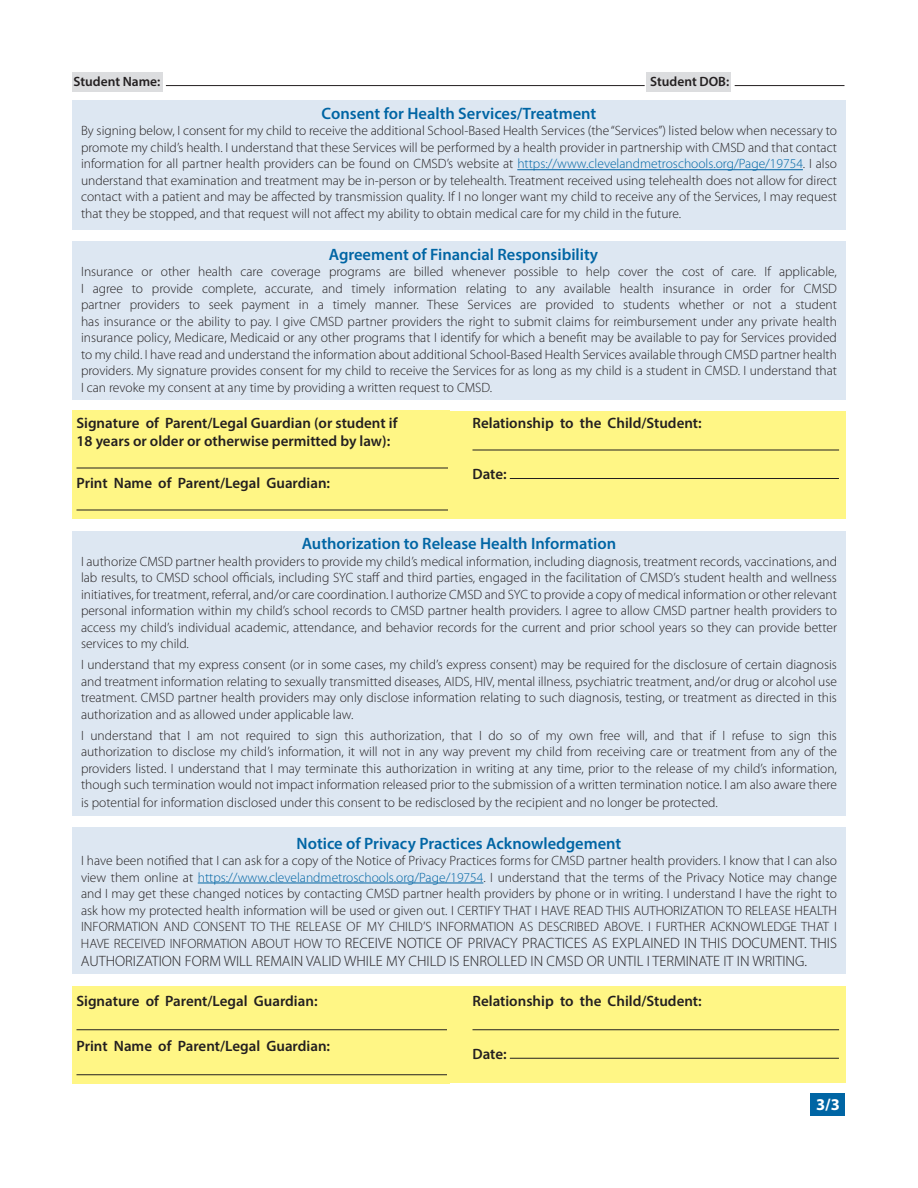
<style>
.page{position:relative;width:918px;height:1188px;background:#fff}
.page>*{position:absolute;margin:0;border:0;box-sizing:border-box;transform-origin:0 0}
.t1{font:600 16.5px "Myriad Pro";color:#0065a4}
.t2{font:700 16.5px "Myriad Pro";color:#fff}
.t3{font:600 15px/18px "Myriad Pro";color:#231f20}
.t4{font:300 15px/18px "Myriad Pro";color:#231f20}
.t5{font:300 13.5px/16.5px "Myriad Pro";color:#231f20;text-align:justify}
.t6{font:600 13.5px "Myriad Pro";color:#231f20}
.s1{color:#0065a4}
.s2{font-size:13.5px}
</style>
<div class="page">
<div style="left:811px;top:1093px;width:34px;height:22px;background:#0065a4"></div>
<div style="left:646px;top:72px;width:85px;height:20px;background:#dcdddf"></div>
<div style="left:72px;top:72px;width:91px;height:20px;background:#dcdddf"></div>
<hr style="left:166px;top:85px;width:479px;height:1px;background:#231f20">
<hr style="left:735px;top:85px;width:109px;height:1px;background:#231f20">
<div style="left:72px;top:100px;width:774px;height:20px;background:#dde7f2"></div>
<div style="left:72px;top:116px;width:774px;height:114px;background:#dde7f2"></div>
<hr style="left:517px;top:169px;width:286px;height:1px;background:#0065a4">
<div style="left:72px;top:242px;width:774px;height:26px;background:#dde7f2"></div>
<div style="left:72px;top:257px;width:774px;height:143px;background:#dde7f2"></div>
<div style="left:72px;top:411px;width:378px;height:43px;background:#fff685"></div>
<div style="left:72px;top:453px;width:378px;height:24px;background:#fff685"></div>
<div style="left:72px;top:472px;width:378px;height:24px;background:#fff685"></div>
<div style="left:72px;top:495px;width:378px;height:24px;background:#fff685"></div>
<hr style="left:76px;top:468px;width:373px;height:1px;background:#231f20">
<hr style="left:76px;top:510px;width:373px;height:1px;background:#231f20">
<div style="left:448px;top:411px;width:398px;height:39px;background:#fff685"></div>
<div style="left:448px;top:412px;width:398px;height:60px;background:#fff685"></div>
<div style="left:448px;top:463px;width:398px;height:56px;background:#fff685"></div>
<hr style="left:472px;top:450px;width:367px;height:1px;background:#231f20">
<hr style="left:510px;top:478px;width:329px;height:1px;background:#231f20">
<div style="left:72px;top:531px;width:774px;height:19px;background:#dde7f2"></div>
<div style="left:72px;top:547px;width:774px;height:109px;background:#dde7f2"></div>
<div style="left:72px;top:650px;width:774px;height:81px;background:#dde7f2"></div>
<div style="left:72px;top:721px;width:774px;height:95px;background:#dde7f2"></div>
<div style="left:72px;top:827px;width:774px;height:35px;background:#dde7f2"></div>
<div style="left:72px;top:846px;width:774px;height:128px;background:#dde7f2"></div>
<hr style="left:198px;top:883px;width:285px;height:1px;background:#0065a4">
<div style="left:72px;top:986px;width:378px;height:28px;background:#fff685"></div>
<div style="left:72px;top:1007px;width:378px;height:39px;background:#fff685"></div>
<div style="left:72px;top:1028px;width:378px;height:39px;background:#fff685"></div>
<div style="left:72px;top:1052px;width:378px;height:31px;background:#fff685"></div>
<hr style="left:76px;top:1029px;width:373px;height:1px;background:#231f20">
<hr style="left:76px;top:1074px;width:373px;height:1px;background:#231f20">
<div style="left:447px;top:986px;width:399px;height:28px;background:#fff685"></div>
<div style="left:447px;top:1007px;width:399px;height:39px;background:#fff685"></div>
<div style="left:447px;top:1035px;width:399px;height:48px;background:#fff685"></div>
<hr style="left:472px;top:1029px;width:367px;height:1px;background:#231f20">
<hr style="left:510px;top:1058px;width:329px;height:1px;background:#231f20">
<p class="t6" style="left:74px;top:73px;width:88px">Student Name:</p>
<p class="t6" style="left:650px;top:73px;width:81px">Student DOB:</p>
<p class="t1" style="left:322px;top:103px;width:276px">Consent for Health Services/Treatment</p>
<p class="t5" style="left:81px;top:123px;width:758px">By signing below, I consent for my child to receive the additional School-Based Health Services (the “Services”) listed below when necessary to promote my child’s health. I understand that these Services will be performed by a health provider in partnership with CMSD and that contact information for all partner health providers can be found on CMSD’s website at <span class="s1">https://www.clevelandmetroschools.org/Page/19754</span>. I also understand that examination and treatment may be in-person or by telehealth. Treatment received using telehealth does not allow for direct contact with a patient and may be affected by transmission quality. If I no longer want my child to receive any of the Services, I may request that they be stopped, and that request will not affect my ability to obtain medical care for my child in the future.</p>
<p class="t1" style="left:329px;top:244px;width:271px">Agreement of Financial Responsibility</p>
<p class="t5" style="left:81px;top:264px;width:758px">Insurance or other health care coverage programs are billed whenever possible to help cover the cost of care. If applicable, I agree to provide complete, accurate, and timely information relating to any available health insurance in order for CMSD partner providers to seek payment in a timely manner. These Services are provided to students whether or not a student has insurance or the ability to pay. I give CMSD partner providers the right to submit claims for reimbursement under any private health insurance policy, Medicare, Medicaid or any other programs that I identify for which a benefit may be available to pay for Services provided to my child. I have read and understand the information about additional School-Based Health Services available through CMSD partner health providers. My signature provides consent for my child to receive the Services for as long as my child is a student in CMSD. I understand that I can revoke my consent at any time by providing a written request to CMSD.</p>
<p class="t3" style="left:76px;top:413px;width:322px">Signature of Parent/Legal Guardian (or student if<br>18 years or older or otherwise permitted by law):</p>
<p class="t3" style="left:76px;top:473px;width:255px">Print Name of Parent/Legal Guardian:</p>
<p class="t3" style="left:472px;top:413px;width:231px">Relationship to the Child/Student:</p>
<p class="t3" style="left:472px;top:464px;width:36px">Date:</p>
<p class="t1" style="left:302px;top:533px;width:316px">Authorization to Release Health Information</p>
<p class="t5" style="left:81px;top:553px;width:758px">I authorize CMSD partner health providers to provide my child’s medical information, including diagnosis, treatment records, vaccinations, and lab results, to CMSD school officials, including SYC staff and third parties, engaged in the facilitation of CMSD’s student health and wellness initiatives, for treatment, referral, and/or care coordination. I authorize CMSD and SYC to provide a copy of medical information or other relevant personal information within my child’s school records to CMSD partner health providers. I agree to allow CMSD partner health providers to access my child’s individual academic, attendance, and behavior records for the current and prior school years so they can provide better services to my child.</p>
<p class="t5" style="left:81px;top:657px;width:758px">I understand that my express consent (or in some cases, my child’s express consent) may be required for the disclosure of certain diagnosis and treatment information relating to sexually transmitted diseases, AIDS, HIV, mental illness, psychiatric treatment, and/or drug or alcohol use treatment. CMSD partner health providers may only disclose information relating to such diagnosis, testing, or treatment as directed in this authorization and as allowed under applicable law.</p>
<p class="t5" style="left:81px;top:727px;width:758px">I understand that I am not required to sign this authorization, that I do so of my own free will, and that if I refuse to sign this authorization to disclose my child’s information, it will not in any way prevent my child from receiving care or treatment from any of the providers listed. I understand that I may terminate this authorization in writing at any time, prior to the release of my child’s information, though such termination would not impact information released prior to the submission of a written termination notice. I am also aware there</p>
<p class="t5" style="left:81px;top:795px;width:638px">is potential for information disclosed under this consent to be redisclosed by the recipient and no longer be protected.</p>
<p class="t1" style="left:297px;top:833px;width:326px">Notice of Privacy Practices Acknowledgement</p>
<p class="t5" style="left:81px;top:853px;width:758px">I have been notified that I can ask for a copy of the Notice of Privacy Practices forms for CMSD partner health providers. I know that I can also view them online at <span class="s1">https://www.clevelandmetroschools.org/Page/19754</span>. I understand that the terms of the Privacy Notice may change and I may get these changed notices by contacting CMSD partner health providers by phone or in writing. I understand I have the right to ask how my protected health information will be used or given out. I CERTIFY THAT I HAVE READ THIS AUTHORIZATION TO RELEASE HEALTH INFORMATION AND CONSENT TO THE RELEASE OF MY CHILD’S INFORMATION AS DESCRIBED ABOVE. I FURTHER ACKNOWLEDGE THAT I</p>
<p class="t4" style="left:81px;top:934px;width:758px"><span class="s2">HAVE RECEIVED INFORMATION ABOUT HOW TO</span> RECEIVE NOTICE OF PRIVACY PRACTICES AS EXPLAINED IN THIS DOCUMENT. THIS<br>AUTHORIZATION FORM WILL REMAIN VALID WHILE MY CHILD IS ENROLLED IN CMSD OR UNTIL I TERMINATE IT IN WRITING.</p>
<p class="t3" style="left:76px;top:992px;width:243px">Signature of Parent/Legal Guardian:</p>
<p class="t3" style="left:76px;top:1037px;width:255px">Print Name of Parent/Legal Guardian:</p>
<p class="t3" style="left:472px;top:992px;width:231px">Relationship to the Child/Student:</p>
<p class="t3" style="left:472px;top:1044px;width:36px">Date:</p>
<p class="t2" style="left:816px;top:1093px;width:25px">3/3</p>
</div>
